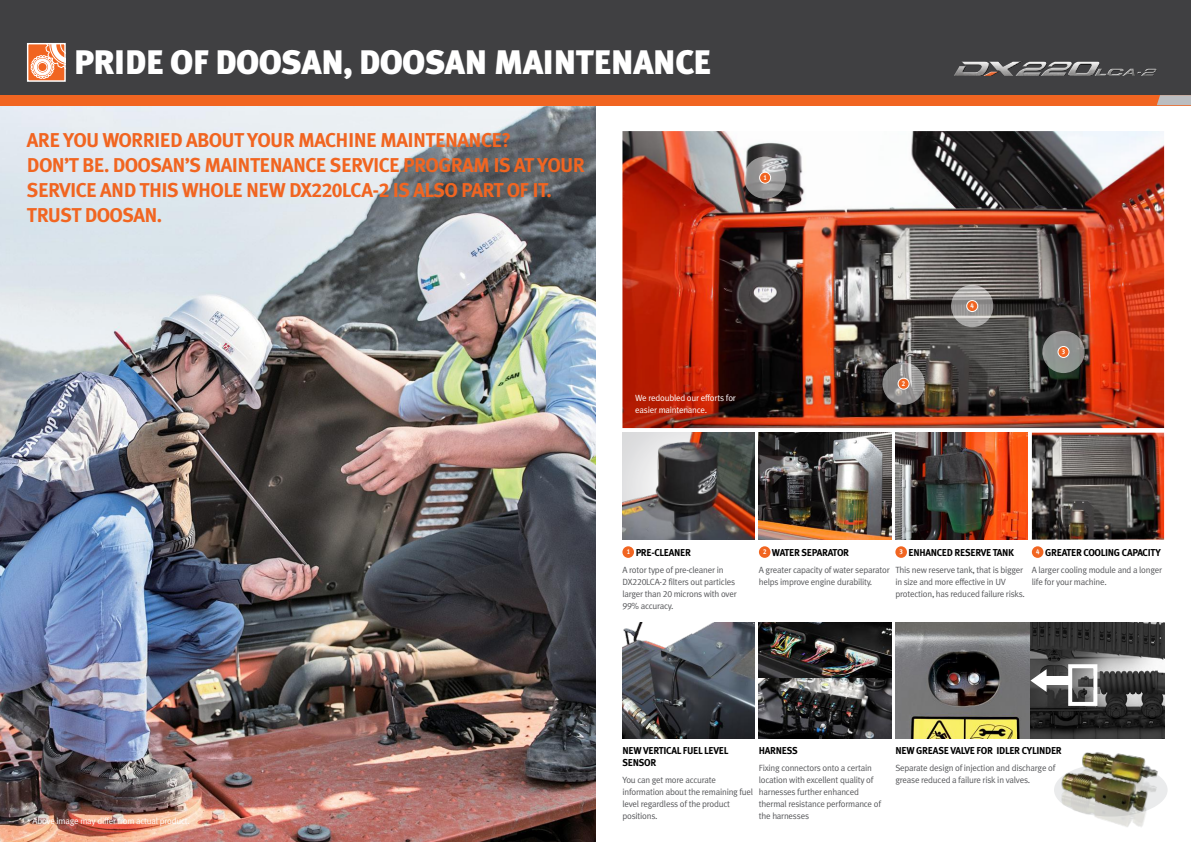
<style>
.page{position:relative;width:1191px;height:842px;background:#fff}
.page>*{position:absolute;margin:0;border:0;box-sizing:border-box;transform-origin:0 0}
.t1{font:900 34px "Meta Plus Lining";letter-spacing:-.02em;color:#fff}
.t2{font:700 20px/25px "Meta Plus Lining";letter-spacing:-.03em;color:#f16521}
.t3{font:700 10px/12px "Meta Plus Lining";letter-spacing:-.03em;color:#000}
.t4{font:9px/12px "Meta Plus Lining Normal";letter-spacing:-.025em;color:#57585b}
.t5{font:9px/12px "Meta Plus Lining Normal";letter-spacing:-.025em;color:#fff}
.t6{font:700 7px "Meta Plus Lining";color:#fff;scale:.9 1}
</style>
<div class="page">
<img style="left:0;top:0;width:1191px;height:842px">
<h1 class="t1" style="left:74px;top:43px;width:639px">PRIDE OF DOOSAN, DOOSAN MAINTENANCE</h1>
<h2 class="t2" style="left:27px;top:127px;width:559px">ARE YOU WORRIED ABOUT YOUR MACHINE MAINTENANCE?<br>DON’T BE. DOOSAN’S MAINTENANCE SERVICE PROGRAM IS AT YOUR SERVICE AND THIS WHOLE NEW DX220LCA-2 IS ALSO PART OF IT.<br>TRUST DOOSAN.</h2>
<p class="t6" style="left:763px;top:174px;width:5px">1</p>
<p class="t5" style="left:635px;top:391px;width:102px">We redoubled our efforts for easier maintenance.</p>
<p class="t6" style="left:902px;top:380px;width:5px">2</p>
<p class="t6" style="left:970px;top:302px;width:5px">4</p>
<p class="t6" style="left:1062px;top:348px;width:5px">3</p>
<p class="t5" style="left:27px;top:815px;width:164px">* Above image may differ from actual product.</p>
<p class="t3" style="left:772px;top:546px;width:79px">WATER SEPARATOR</p>
<p class="t4" style="left:759px;top:563px;width:132px">A greater capacity of water separator helps improve engine durability.</p>
<p class="t3" style="left:908px;top:546px;width:107px">ENHANCED RESERVE TANK</p>
<p class="t4" style="left:895px;top:563px;width:131px">This new reserve tank, that is bigger in size and more effective in UV protection, has reduced failure risks.</p>
<p class="t3" style="left:635px;top:546px;width:57px">PRE-CLEANER</p>
<p class="t4" style="left:622px;top:563px;width:116px">A rotor type of pre-cleaner in<br>DX220LCA-2 filters out particles larger than 20 microns with over<br>99% accuracy.</p>
<p class="t3" style="left:1045px;top:546px;width:117px">GREATER COOLING CAPACITY</p>
<p class="t4" style="left:1031px;top:563px;width:132px">A larger cooling module and a longer life for your machine.</p>
<p class="t6" style="left:626px;top:548px;width:5px">1</p>
<p class="t6" style="left:763px;top:548px;width:5px">2</p>
<p class="t6" style="left:899px;top:548px;width:5px">3</p>
<p class="t6" style="left:1036px;top:548px;width:5px">4</p>
<p class="t3" style="left:759px;top:744px;width:40px">HARNESS</p>
<p class="t4" style="left:759px;top:761px;width:124px">Fixing connectors onto a certain location with excellent quality of harnesses further enhanced thermal resistance performance of the harnesses</p>
<p class="t3" style="left:622px;top:744px;width:107px">NEW VERTICAL FUEL LEVEL<br>SENSOR</p>
<p class="t4" style="left:622px;top:773px;width:132px">You can get more accurate information about the remaining fuel level regardless of the product positions.</p>
<p class="t3" style="left:895px;top:744px;width:168px">NEW GREASE VALVE FOR IDLER CYLINDER</p>
<p class="t4" style="left:895px;top:761px;width:161px">Separate design of injection and discharge of grease reduced a failure risk in valves.</p>
</div>
